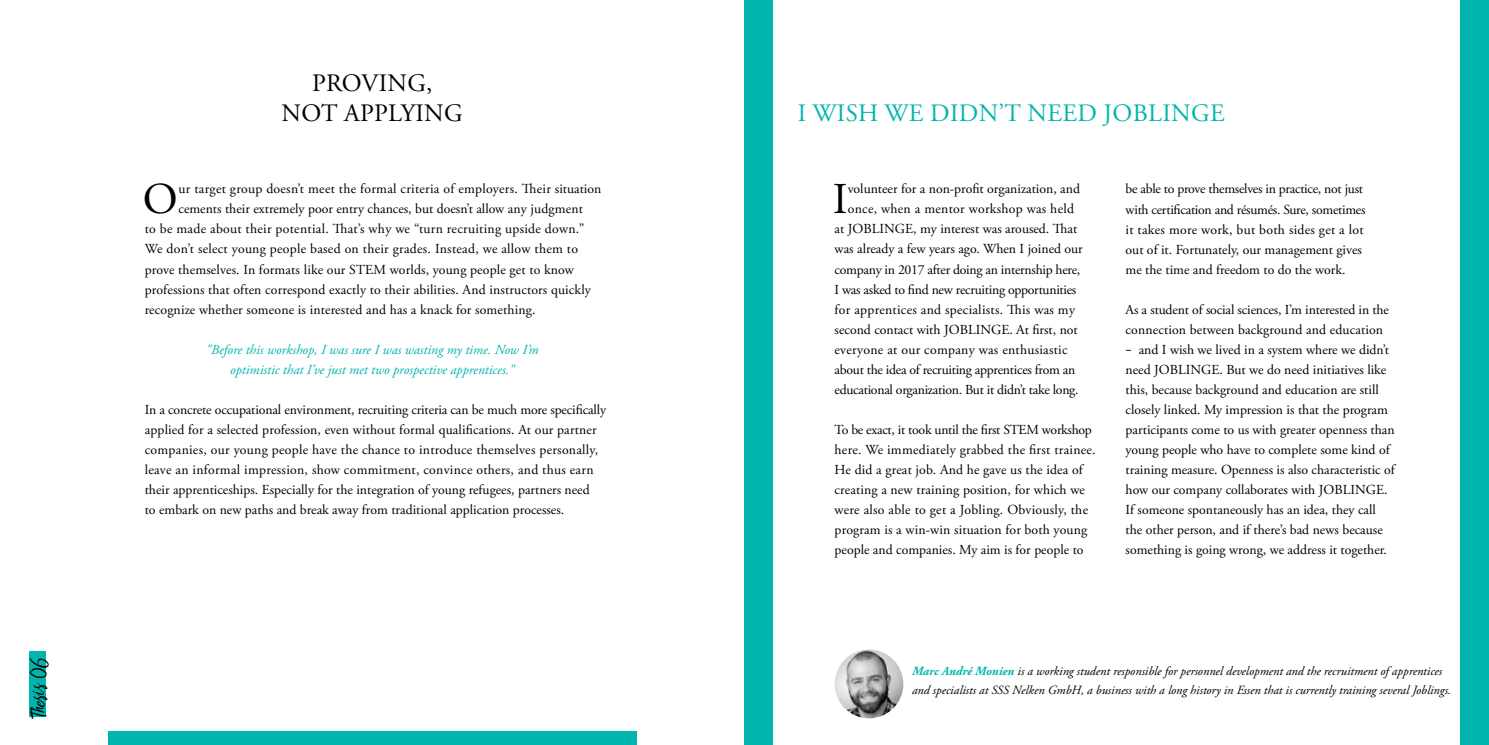
<style>
.page{position:relative;width:1489px;height:745px;background:#fff}
.page>*{position:absolute;margin:0;border:0;box-sizing:border-box;transform-origin:0 0}
.t1{font:43.88px "Adobe Garamond Pro";color:#000}
.t2{font:25px "Adobe Garamond Pro";letter-spacing:.015em;color:#00b5ad}
.t3{font:25px/30px "Adobe Garamond Pro";letter-spacing:.015em;color:#000;text-align:center}
.t4{font:20.38px "Bringshoot";color:#000}
.t5{font:13.75px/20px "Adobe Garamond Pro";color:#000}
.t6{font:13.75px "Adobe Garamond Pro";letter-spacing:.02em;color:#000}
.t7{font:13.75px "Adobe Garamond Pro";letter-spacing:-.02em;color:#000}
.t8{font:italic 13.75px/20px "Adobe Garamond Pro";color:#00b5ad;text-align:center}
.t9{font:italic 12.5px/18.8px "Adobe Garamond Pro";color:#000}
.s1{font-family:"Neutraface Text"}
.s2{font-weight:700;color:#00b5ad}
</style>
<div class="page">
<div style="left:108px;top:731px;width:528px;height:13px;background:#00b5ad"></div>
<div style="left:29px;top:651px;width:17px;height:65px;background:#00b5ad"></div>
<div style="left:1460px;top:0;width:28px;height:744px;background:#00b5ad"></div>
<img style="left:834px;top:649px;width:69px;height:68px;border-radius:34px">
<div style="left:744px;top:0;width:28px;height:744px;background:#00b5ad"></div>
<h3 class="t4" style="left:27px;top:716px;width:62px;rotate:-90deg">Thesis 06</h3>
<h2 class="t3" style="left:282px;top:69px;width:183px">PROVING,<br>NOT APPLYING</h2>
<h1 class="t1" style="left:143px;top:173px;width:36px">O</h1>
<p class="t6" style="left:178px;top:181px;width:424px">ur target group doesn’t meet the formal criteria of employers. Their situation</p>
<p class="t5" style="left:178px;top:199px;width:406px">cements their extremely poor entry chances, but doesn’t allow any judgment</p>
<p class="t6" style="left:145px;top:221px;width:441px">to be made about their potential. That’s why we “turn recruiting upside down.”</p>
<p class="t6" style="left:145px;top:241px;width:435px">We don’t select young people based on their grades. Instead, we allow them to</p>
<p class="t5" style="left:145px;top:259px;width:430px">prove themselves. In formats like our STEM worlds, young people get to know</p>
<p class="t5" style="left:145px;top:279px;width:447px">professions that often correspond exactly to their abilities. And instructors quickly</p>
<p class="t5" style="left:145px;top:299px;width:392px">recognize whether someone is interested and has a knack for something.</p>
<p class="t8" style="left:206px;top:339px;width:334px">"Before this workshop, I was sure I was wasting my time. Now I’m optimistic that I’ve just met two prospective apprentices."</p>
<p class="t5" style="left:145px;top:399px;width:463px">In a concrete occupational environment, recruiting criteria can be much more specifically applied for a selected profession, even without formal qualifications. At our partner companies, our young people have the chance to introduce themselves personally, leave an informal impression, show commitment, convince others, and thus earn their apprenticeships. Especially for the integration of young refugees, partners need<br>to embark on new paths and break away from traditional application processes.</p>
<h2 class="t2" style="left:797px;top:98px;width:428px">I WISH WE DIDN’T NEED JOBLINGE</h2>
<h1 class="t1" style="left:832px;top:173px;width:16px">I</h1>
<p class="t5" style="left:847px;top:179px;width:234px">volunteer for a non-profit organization, and</p>
<p class="t6" style="left:847px;top:201px;width:228px">once, when a mentor workshop was held</p>
<p class="t5" style="left:834px;top:219px;width:244px">at JOBLINGE, my interest was aroused. That</p>
<p class="t5" style="left:834px;top:239px;width:250px">was already a few years ago. When I joined our</p>
<p class="t7" style="left:834px;top:261px;width:247px">company in 2017 after doing an internship here,</p>
<p class="t7" style="left:834px;top:281px;width:243px">I was asked to find new recruiting opportunities</p>
<p class="t6" style="left:834px;top:301px;width:242px">for apprentices and specialists. This was my</p>
<p class="t5" style="left:834px;top:319px;width:245px">second contact with JOBLINGE. At first, not</p>
<p class="t6" style="left:834px;top:341px;width:234px">everyone at our company was enthusiastic</p>
<p class="t7" style="left:834px;top:361px;width:242px">about the idea of recruiting apprentices from an</p>
<p class="t7" style="left:834px;top:381px;width:245px">educational organization. But it didn’t take long.</p>
<p class="t5" style="left:834px;top:419px;width:263px">To be exact, it took until the first STEM workshop here. We immediately grabbed the first trainee.<br>He did a great job. And he gave us the idea of creating a new training position, for which we were also able to get a Jobling. Obviously, the program is a win-win situation for both young people and companies. My aim is for people to</p>
<p class="t5" style="left:1125px;top:179px;width:241px">be able to prove themselves in practice, not just with certification and résumés. Sure, sometimes it takes more work, but both sides get a lot out of it. Fortunately, our management gives me the time and freedom to do the work.</p>
<p class="t5" style="left:1125px;top:299px;width:265px">As a student of social sciences, I’m interested in the connection between background and education</p>
<p class="t5" style="left:1125px;top:339px;width:271px"><span class="s1">–</span> and I wish we lived in a system where we didn’t need JOBLINGE. But we do need initiatives like this, because background and education are still closely linked. My impression is that the program participants come to us with greater openness than young people who have to complete some kind of training measure. Openness is also characteristic of how our company collaborates with JOBLINGE.<br>If someone spontaneously has an idea, they call the other person, and if there’s bad news because something is going wrong, we address it together.</p>
<p class="t9" style="left:912px;top:661px;width:540px"><span class="s2">Marc André Monien</span> is a working student responsible for personnel development and the recruitment of apprentices and specialists at SSS Nelken GmbH, a business with a long history in Essen that is currently training several Joblings.</p>
</div>
